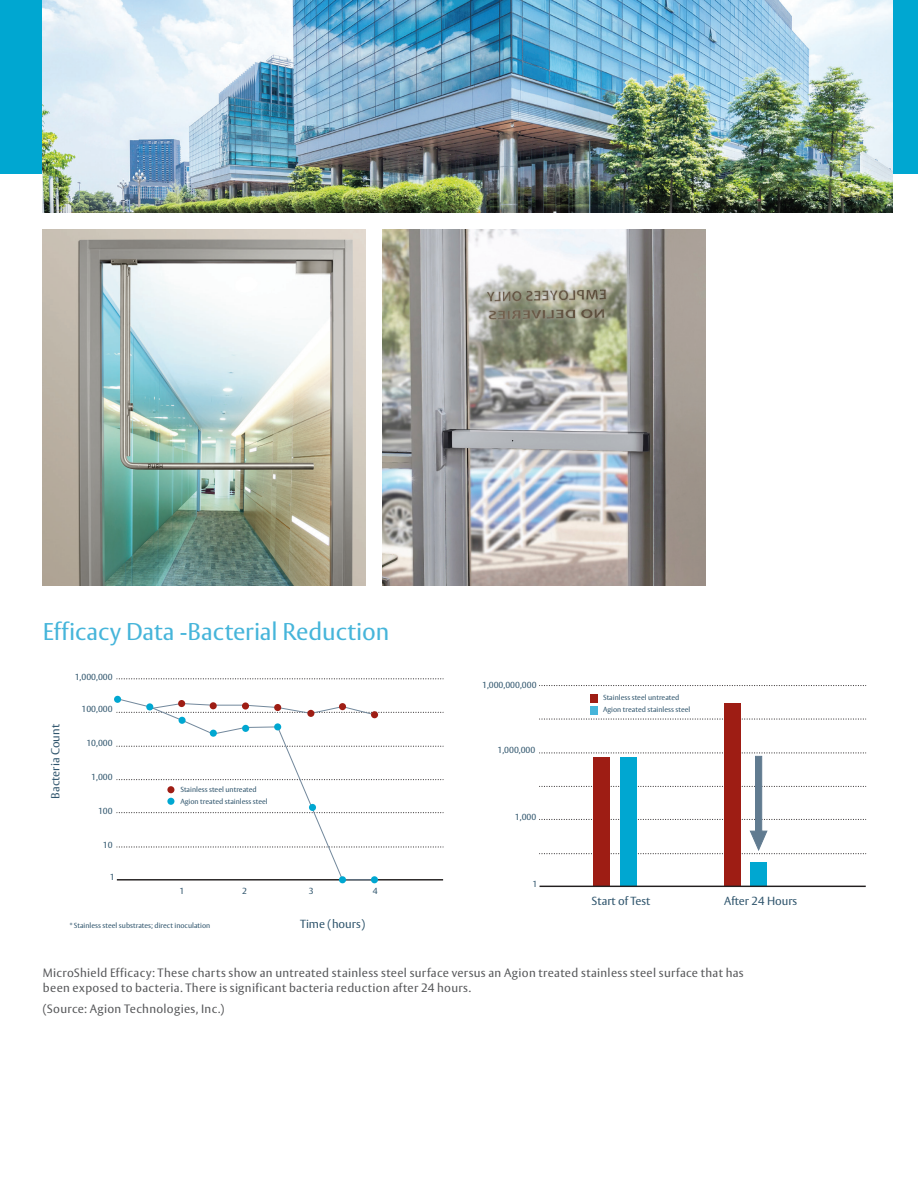
<style>
.page{position:relative;width:918px;height:1188px;background:#fff}
.page>*{position:absolute;margin:0;border:0;box-sizing:border-box;transform-origin:0 0}
.Headers{font:24px "ASSA Vesta";letter-spacing:-.005em;color:#46b5da}
.Page_URLs{font:12px/15px "ASSA Vesta";letter-spacing:.025em;color:#57585a}
.t1{font:11.7px "ASSA Vesta";color:#30556d}
.t2{font:8.7px "ASSA Vesta";color:#30556d}
.t3{font:7.35px/11.9px "ASSA Vesta";color:#30556d}
</style>
<div class="page">
<div style="left:0;top:0;width:918px;height:173px;background:#00a7d1"></div>
<img style="left:43px;top:0;width:849px;height:212px">
<img style="left:43px;top:229px;width:323px;height:357px">
<img style="left:382px;top:229px;width:323px;height:357px">
<hr style="left:117px;top:879px;width:326px;height:2px;background:#231f20">
<svg style="left:117px;top:847px;width:327px;height:1px"></svg>
<svg style="left:117px;top:812px;width:327px;height:1px"></svg>
<svg style="left:117px;top:779px;width:327px;height:1px"></svg>
<svg style="left:117px;top:746px;width:327px;height:1px"></svg>
<svg style="left:117px;top:678px;width:327px;height:1px"></svg>
<svg style="left:117px;top:711px;width:327px;height:4px"></svg>
<svg style="left:118px;top:699px;width:257px;height:182px"></svg>
<div style="left:309px;top:804px;width:7px;height:7px;background:#00a7d1;border-radius:50%"></div>
<div style="left:167px;top:798px;width:7px;height:7px;background:#00a7d1;border-radius:50%"></div>
<div style="left:274px;top:723px;width:7px;height:7px;background:#00a7d1;border-radius:50%"></div>
<div style="left:242px;top:725px;width:7px;height:7px;background:#00a7d1;border-radius:50%"></div>
<div style="left:210px;top:730px;width:7px;height:7px;background:#00a7d1;border-radius:50%"></div>
<div style="left:179px;top:717px;width:7px;height:7px;background:#00a7d1;border-radius:50%"></div>
<div style="left:146px;top:703px;width:7px;height:7px;background:#00a7d1;border-radius:50%"></div>
<div style="left:114px;top:696px;width:7px;height:7px;background:#00a7d1;border-radius:50%"></div>
<div style="left:178px;top:700px;width:7px;height:7px;background:#9e1d14;border-radius:50%"></div>
<div style="left:210px;top:702px;width:7px;height:7px;background:#9e1d14;border-radius:50%"></div>
<div style="left:242px;top:702px;width:7px;height:8px;background:#9e1d14;border-radius:50%"></div>
<div style="left:274px;top:704px;width:7px;height:7px;background:#9e1d14;border-radius:50%"></div>
<div style="left:307px;top:710px;width:7px;height:7px;background:#9e1d14;border-radius:50%"></div>
<div style="left:339px;top:703px;width:7px;height:7px;background:#9e1d14;border-radius:50%"></div>
<div style="left:371px;top:711px;width:7px;height:7px;background:#9e1d14;border-radius:50%"></div>
<div style="left:339px;top:876px;width:7px;height:7px;background:#00a7d1;border-radius:50%"></div>
<div style="left:371px;top:876px;width:7px;height:7px;background:#00a7d1;border-radius:50%"></div>
<div style="left:167px;top:786px;width:7px;height:7px;background:#9e1d14;border-radius:50%"></div>
<svg style="left:541px;top:719px;width:326px;height:1px"></svg>
<svg style="left:541px;top:685px;width:326px;height:1px"></svg>
<div style="left:593px;top:757px;width:17px;height:130px;background:#9e1d14"></div>
<div style="left:621px;top:757px;width:16px;height:130px;background:#00a7d1"></div>
<div style="left:725px;top:703px;width:16px;height:184px;background:#9e1d14"></div>
<div style="left:750px;top:862px;width:17px;height:25px;background:#00a7d1"></div>
<hr style="left:540px;top:886px;width:326px;height:1px;background:#231f20">
<svg style="left:541px;top:753px;width:326px;height:101px"></svg>
<div style="left:590px;top:694px;width:8px;height:9px;background:#9e1d14"></div>
<div style="left:590px;top:706px;width:8px;height:9px;background:#46b5da"></div>
<p class="Headers" style="left:43px;top:617px;width:348px">Efficacy Data -Bacterial Reduction</p>
<p class="t2" style="left:75px;top:672px;width:39px">1,000,000</p>
<p class="t1" style="left:48px;top:799px;width:76px;rotate:-90deg">Bacteria Count</p>
<p class="t2" style="left:82px;top:704px;width:33px">100,000</p>
<p class="t2" style="left:86px;top:738px;width:28px">10,000</p>
<p class="t2" style="left:91px;top:771px;width:23px">1,000</p>
<p class="t2" style="left:98px;top:805px;width:16px">100</p>
<p class="t3" style="left:180px;top:784px;width:89px">Stainless steel untreated<br>Agion treated stainless steel</p>
<p class="t2" style="left:103px;top:840px;width:11px">10</p>
<p class="t2" style="left:110px;top:872px;width:6px">1</p>
<p class="t2" style="left:179px;top:886px;width:6px">1</p>
<p class="t2" style="left:242px;top:886px;width:6px">2</p>
<p class="t2" style="left:309px;top:886px;width:6px">3</p>
<p class="t2" style="left:373px;top:886px;width:6px">4</p>
<p class="t3" style="left:69px;top:920px;width:142px">* Stainless steel substrates; direct inoculation</p>
<p class="t1" style="left:300px;top:917px;width:67px">Time (hours)</p>
<p class="t2" style="left:482px;top:680px;width:56px">1,000,000,000</p>
<p class="t2" style="left:497px;top:745px;width:39px">1,000,000</p>
<p class="t2" style="left:515px;top:812px;width:23px">1,000</p>
<p class="t2" style="left:532px;top:879px;width:6px">1</p>
<p class="t3" style="left:603px;top:692px;width:89px">Stainless steel untreated<br>Agion treated stainless steel</p>
<p class="t1" style="left:592px;top:894px;width:60px">Start of Test</p>
<p class="t1" style="left:724px;top:894px;width:74px">After 24 Hours</p>
<p class="Page_URLs" style="left:43px;top:965px;width:702px">MicroShield Efficacy: These charts show an untreated stainless steel surface versus an Agion treated stainless steel surface that has been exposed to bacteria. There is significant bacteria reduction after 24 hours.</p>
<p class="Page_URLs" style="left:43px;top:1002px;width:183px">(Source: Agion Technologies, Inc.)</p>
</div>
